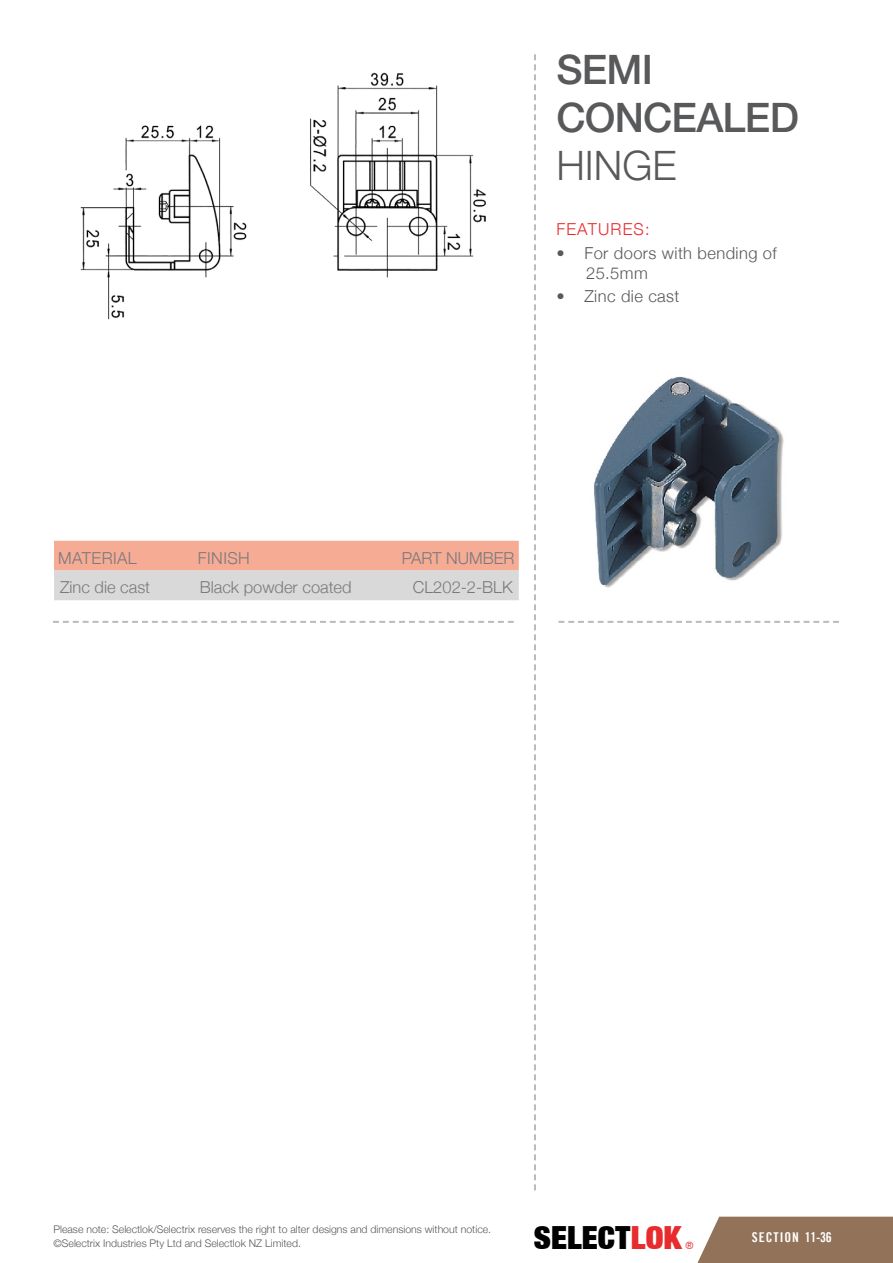
<style>
.page{position:relative;width:893px;height:1263px;background:#fff}
.page>*{position:absolute;margin:0;border:0;box-sizing:border-box;transform-origin:0 0}
.t1{font:500 40.5px/48px "Helvetica Neue LT";letter-spacing:-.02em;color:#58595b}
.t2{font:300 40.5px "Helvetica Neue";color:#58595b}
.t3{font:900 expanded 31.95px "Helvetica Neue LT";color:#000}
.t4{font:300 16.5px "Helvetica Neue";color:#797a7d}
.t5{font:300 16.5px/19.5px "Helvetica Neue";letter-spacing:.025em;color:#58595b}
.t6{font:300 16.5px "Helvetica Neue";letter-spacing:.07em;color:#e82c2e}
.t7{font:300 16.5px "Helvetica Neue";letter-spacing:.025em;color:#797a7d}
.t8{font:13.5px "Trade Gothic LT Bold Cond Twenty";letter-spacing:.07em;color:#fff}
.t9{font:300 10.5px/13.5px "Helvetica Neue";color:#58595b}
.t10{font:condensed 10.2px "Helvetica Neue LT";color:#e82c2e}
.s1{color:#e82c2e}
</style>
<div class="page">
<img style="left:594px;top:377px;width:190px;height:211px">
<img style="left:80px;top:72px;width:406px;height:248px">
<svg style="left:54px;top:541px;width:465px;height:59px;background:#e7c2b7"></svg>
<svg style="left:534px;top:54px;width:2px;height:1136px"></svg>
<svg style="left:53px;top:621px;width:461px;height:2px"></svg>
<svg style="left:558px;top:621px;width:281px;height:2px"></svg>
<div style="left:697px;top:1217px;width:196px;height:46px;background:#927259"></div>
<h1 class="t1" style="left:556px;top:46px;width:244px">SEMI<br>CONCEALED</h1>
<h1 class="t2" style="left:556px;top:133px;width:122px">HINGE</h1>
<h3 class="t6" style="left:556px;top:216px;width:95px">FEATURES:</h3>
<h3 class="t5" style="left:586px;top:242px;width:192px;text-indent:-30px">• For doors with bending of<br>25.5mm</h3>
<h3 class="t5" style="left:556px;top:286px;width:125px">• Zinc die cast</h3>
<h3 class="t7" style="left:58px;top:544px;width:80px">MATERIAL</h3>
<h3 class="t4" style="left:198px;top:544px;width:53px">FINISH</h3>
<h3 class="t4" style="left:402px;top:544px;width:114px">PART NUMBER</h3>
<h3 class="t4" style="left:60px;top:574px;width:92px">Zinc die cast</h3>
<h3 class="t4" style="left:200px;top:574px;width:153px">Black powder coated</h3>
<h3 class="t4" style="left:413px;top:574px;width:101px">CL202-2-BLK</h3>
<p class="t9" style="left:54px;top:1222px;width:439px">Please note: Selectlok/Selectrix reserves the right to alter designs and dimensions without notice. ©Selectrix Industries Pty Ltd and Selectlok NZ Limited.</p>
<h2 class="t3" style="left:534px;top:1217px;width:149px">SELECT<span class="s1">LOK</span></h2>
<p class="t10" style="left:685px;top:1240px;width:10px">®</p>
<p class="t8" style="left:752px;top:1228px;width:81px">SECTION 11-36</p>
</div>
